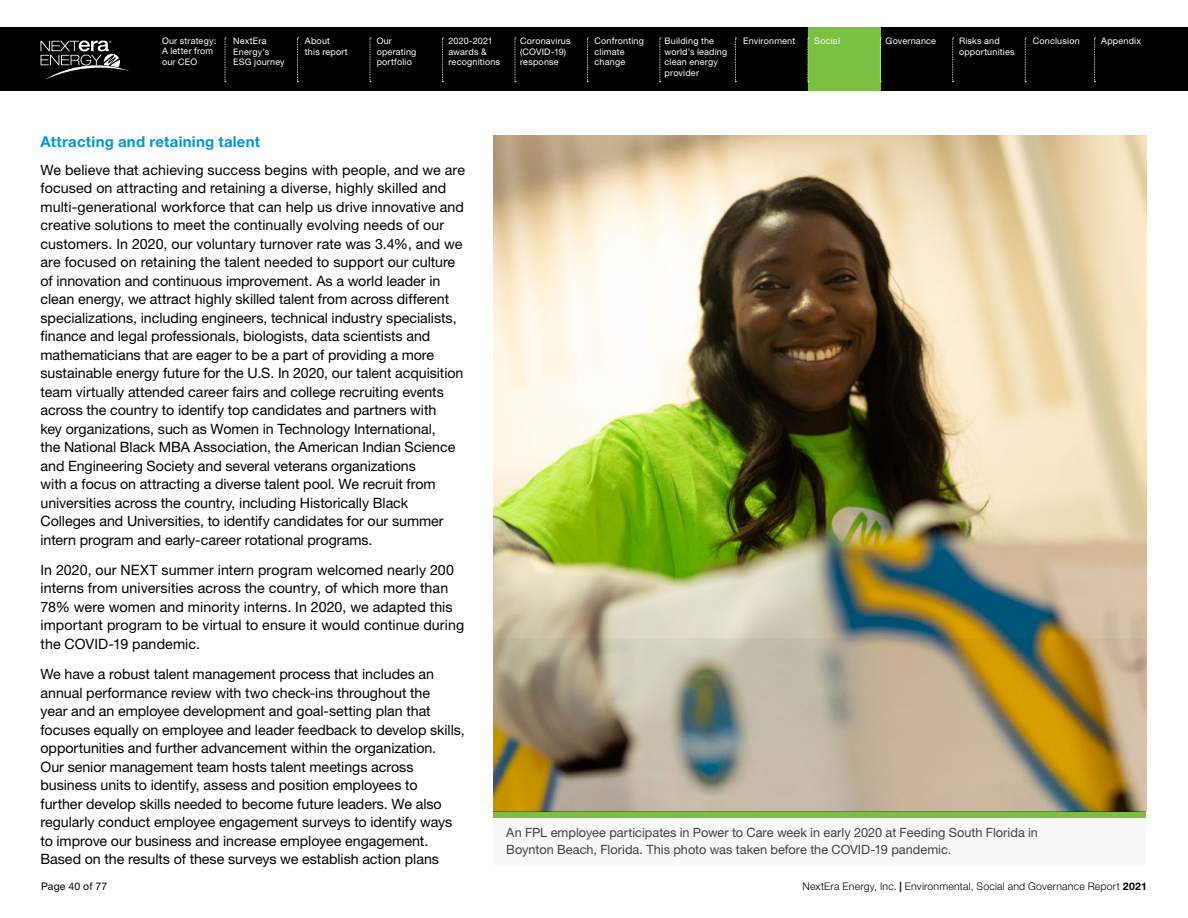
<style>
.page{position:relative;width:1188px;height:918px;background:#fff}
.page>*{position:absolute;margin:0;border:0;box-sizing:border-box;transform-origin:0 0}
.t1{font:700 15px "Helvetica Neue LT Std";letter-spacing:.015em;color:#0096d6}
.t2{font:14.25px/18.5px "Helvetica Neue LT Std";color:#000}
.t3{font:12.75px/16.5px "Helvetica Neue LT Std";color:#414042}
.t4{font:300 10.5px "Helvetica Neue LT Std";letter-spacing:.02em;color:#000}
.t5{font:10.5px "Helvetica Neue LT Std";letter-spacing:.015em;color:#000}
.t6{font:9px/10.5px "Helvetica Neue LT Std";letter-spacing:.02em;color:#fff}
.s1{font-weight:700}
</style>
<div class="page">
<div style="left:493px;top:638px;width:653px;height:227px;background:#f8f8f9"></div>
<div style="left:493px;top:811px;width:653px;height:7px;background:#7ac143"></div>
<img style="left:494px;top:135px;width:652px;height:676px">
<div style="left:0;top:27px;width:1188px;height:63px;background:#000"></div>
<div style="left:808px;top:27px;width:72px;height:63px;background:#7ac143"></div>
<svg style="left:225px;top:38px;width:1px;height:44px"></svg>
<svg style="left:370px;top:38px;width:1px;height:44px"></svg>
<svg style="left:297px;top:38px;width:1px;height:44px"></svg>
<svg style="left:442px;top:38px;width:1px;height:44px"></svg>
<svg style="left:515px;top:38px;width:1px;height:44px"></svg>
<svg style="left:587px;top:38px;width:1px;height:44px"></svg>
<svg style="left:660px;top:38px;width:1px;height:44px"></svg>
<svg style="left:735px;top:38px;width:1px;height:44px"></svg>
<svg style="left:808px;top:38px;width:1px;height:44px"></svg>
<svg style="left:880px;top:38px;width:1px;height:44px"></svg>
<svg style="left:952px;top:38px;width:2px;height:44px"></svg>
<svg style="left:1025px;top:38px;width:1px;height:44px"></svg>
<svg style="left:1094px;top:38px;width:2px;height:44px"></svg>
<svg style="left:40px;top:41px;width:90px;height:39px"></svg>
<p class="t6" style="left:162px;top:35px;width:56px">Our strategy:<br>A letter from our CEO</p>
<p class="t6" style="left:305px;top:36px;width:44px">About<br>this report</p>
<p class="t6" style="left:520px;top:36px;width:52px">Coronavirus (COVID-19) response</p>
<p class="t6" style="left:595px;top:36px;width:51px">Confronting climate change</p>
<p class="t6" style="left:233px;top:36px;width:35px">NextEra</p>
<p class="t6" style="left:1033px;top:36px;width:48px">Conclusion</p>
<p class="t6" style="left:1101px;top:36px;width:41px">Appendix</p>
<p class="t6" style="left:233px;top:46px;width:53px">Energy’s<br>ESG journey</p>
<p class="t6" style="left:377px;top:36px;width:41px">Our operating portfolio</p>
<p class="t6" style="left:448px;top:36px;width:53px">2020-2021 awards &amp; recognitions</p>
<p class="t6" style="left:665px;top:36px;width:64px">Building the world’s leading clean energy provider</p>
<p class="t6" style="left:743px;top:36px;width:54px">Environment</p>
<p class="t6" style="left:814px;top:36px;width:27px">Social</p>
<p class="t6" style="left:886px;top:36px;width:52px">Governance</p>
<p class="t6" style="left:959px;top:36px;width:57px">Risks and opportunities</p>
<p class="t1" style="left:40px;top:132px;width:221px">Attracting and retaining talent</p>
<p class="t2" style="left:40px;top:160px;width:426px">We believe that achieving success begins with people, and we are focused on attracting and retaining a diverse, highly skilled and multi-generational workforce that can help us drive innovative and creative solutions to meet the continually evolving needs of our customers. In 2020, our voluntary turnover rate was 3.4%, and we are focused on retaining the talent needed to support our culture of innovation and continuous improvement. As a world leader in clean energy, we attract highly skilled talent from across different specializations, including engineers, technical industry specialists, finance and legal professionals, biologists, data scientists and mathematicians that are eager to be a part of providing a more sustainable energy future for the U.S. In 2020, our talent acquisition team virtually attended career fairs and college recruiting events across the country to identify top candidates and partners with<br>key organizations, such as Women in Technology International,<br>the National Black MBA Association, the American Indian Science and Engineering Society and several veterans organizations<br>with a focus on attracting a diverse talent pool. We recruit from universities across the country, including Historically Black Colleges and Universities, to identify candidates for our summer intern program and early-career rotational programs.</p>
<p class="t2" style="left:40px;top:560px;width:425px">In 2020, our NEXT summer intern program welcomed nearly 200 interns from universities across the country, of which more than 78% were women and minority interns. In 2020, we adapted this important program to be virtual to ensure it would continue during the COVID-19 pandemic.</p>
<p class="t2" style="left:40px;top:665px;width:426px">We have a robust talent management process that includes an annual performance review with two check-ins throughout the<br>year and an employee development and goal-setting plan that focuses equally on employee and leader feedback to develop skills, opportunities and further advancement within the organization.<br>Our senior management team hosts talent meetings across business units to identify, assess and position employees to<br>further develop skills needed to become future leaders. We also regularly conduct employee engagement surveys to identify ways to improve our business and increase employee engagement.<br>Based on the results of these surveys we establish action plans</p>
<p class="t3" style="left:506px;top:824px;width:533px">An FPL employee participates in Power to Care week in early 2020 at Feeding South Florida in<br>Boynton Beach, Florida. This photo was taken before the COVID-19 pandemic.</p>
<p class="t5" style="left:41px;top:880px;width:68px">Page 40 of 77</p>
<p class="t4" style="left:803px;top:880px;width:346px">NextEra Energy, Inc. <span class="s1">|</span> Environmental, Social and Governance Report <span class="s1">2021</span></p>
</div>
